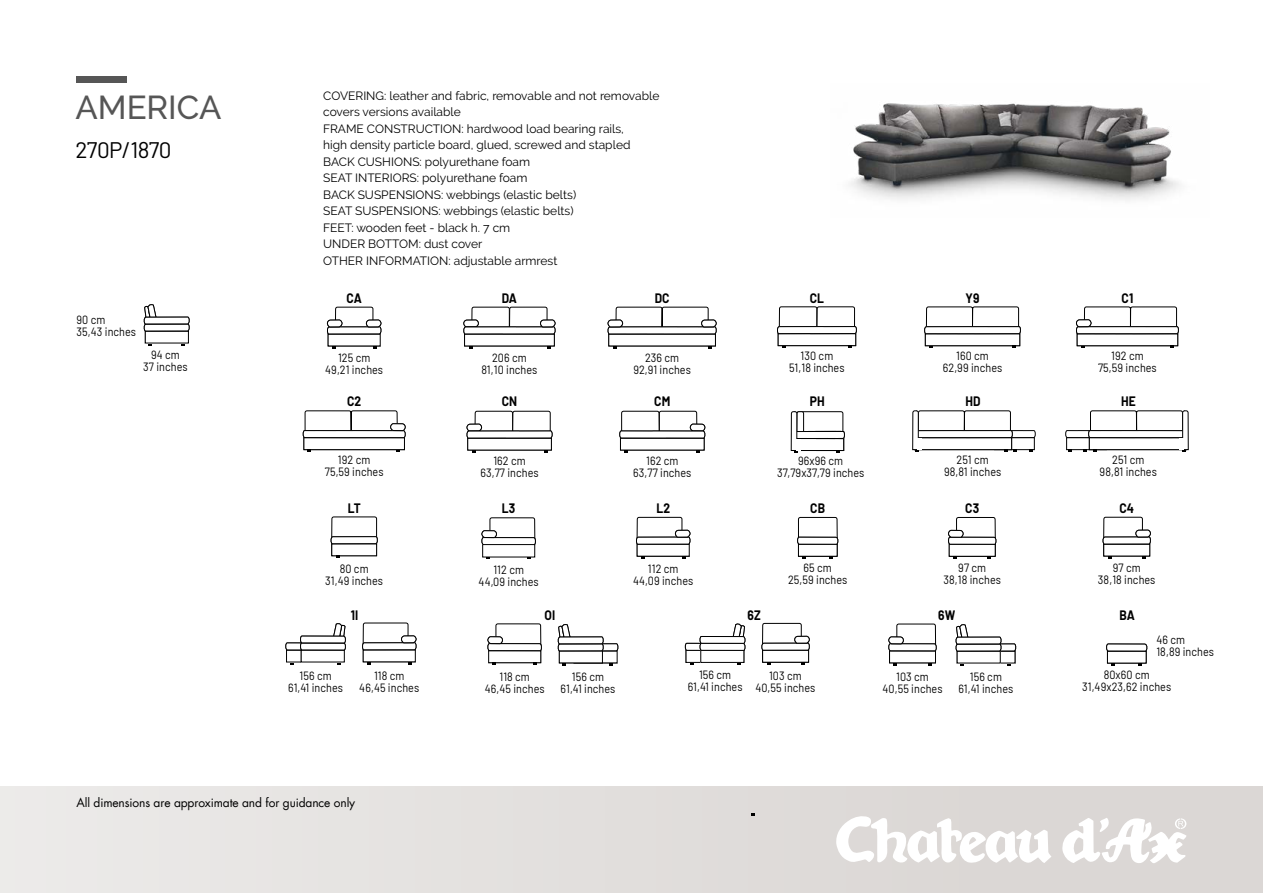
<style>
.page{position:relative;width:1263px;height:893px;background:#fff}
.page>*{position:absolute;margin:0;border:0;box-sizing:border-box;transform-origin:0 0}
.t1{font:500 33px "Raleway";color:#565656}
.t2{font:22.5px "Barlow";letter-spacing:-.025em;color:#000}
.t3{font:700 13.35px "Barlow";letter-spacing:.01em;color:#000;scale:.9 1}
.t4{font:12px/12px "Barlow";letter-spacing:.01em;color:#000;text-align:center;scale:.9 1}
.t5{font:12px/16.5px "Raleway";color:#000}
.t6{font:12px "Futura";letter-spacing:-.01em;color:#000}
</style>
<div class="page">
<img style="left:850px;top:103px;width:330px;height:98px">
<div style="left:76px;top:77px;width:51px;height:6px;background:#565656"></div>
<div style="left:0;top:786px;width:1263px;height:107px;background:#e2e0de"></div>
<svg style="left:836px;top:816px;width:215px;height:47px"></svg>
<svg style="left:1062px;top:818px;width:124px;height:45px"></svg>
<svg style="left:326px;top:306px;width:56px;height:29px"></svg>
<svg style="left:463px;top:306px;width:93px;height:42px"></svg>
<svg style="left:607px;top:306px;width:110px;height:42px"></svg>
<svg style="left:777px;top:306px;width:80px;height:42px"></svg>
<svg style="left:924px;top:306px;width:97px;height:42px"></svg>
<svg style="left:1076px;top:306px;width:103px;height:42px"></svg>
<svg style="left:302px;top:410px;width:104px;height:42px"></svg>
<svg style="left:466px;top:411px;width:87px;height:41px"></svg>
<svg style="left:619px;top:411px;width:87px;height:41px"></svg>
<svg style="left:557px;top:624px;width:61px;height:27px"></svg>
<div style="left:488px;top:650px;width:53px;height:13px;border:1px solid #000"></div>
<svg style="left:487px;top:623px;width:55px;height:28px"></svg>
<div style="left:286px;top:650px;width:44px;height:12px;border:1px solid #000"></div>
<div style="left:301px;top:650px;width:43px;height:12px;background:#fff"></div>
<svg style="left:285px;top:623px;width:61px;height:28px"></svg>
<svg style="left:362px;top:622px;width:55px;height:28px"></svg>
<svg style="left:955px;top:624px;width:61px;height:28px"></svg>
<svg style="left:888px;top:623px;width:49px;height:28px"></svg>
<div style="left:686px;top:650px;width:43px;height:13px;border:1px solid #000"></div>
<div style="left:701px;top:650px;width:43px;height:12px;background:#fff"></div>
<div style="left:700px;top:650px;width:44px;height:13px;border:1px solid #000"></div>
<svg style="left:685px;top:623px;width:61px;height:28px"></svg>
<svg style="left:761px;top:623px;width:49px;height:28px"></svg>
<div style="left:949px;top:544px;width:46px;height:13px;border:1px solid #000"></div>
<svg style="left:948px;top:517px;width:49px;height:28px"></svg>
<div style="left:798px;top:544px;width:39px;height:13px;border:1px solid #000"></div>
<svg style="left:797px;top:517px;width:42px;height:28px"></svg>
<svg style="left:1102px;top:517px;width:49px;height:28px"></svg>
<div style="left:331px;top:543px;width:46px;height:13px;border:1px solid #000"></div>
<svg style="left:330px;top:516px;width:48px;height:28px"></svg>
<svg style="left:636px;top:517px;width:55px;height:28px"></svg>
<svg style="left:481px;top:517px;width:55px;height:28px"></svg>
<div style="left:482px;top:544px;width:53px;height:13px;border:1px solid #000"></div>
<svg style="left:1106px;top:643px;width:42px;height:9px"></svg>
<svg style="left:912px;top:410px;width:124px;height:42px"></svg>
<hr style="left:917px;top:438px;width:4px;height:11px;background:#fff">
<svg style="left:791px;top:411px;width:54px;height:42px"></svg>
<hr style="left:796px;top:439px;width:4px;height:11px;background:#fff">
<svg style="left:1065px;top:410px;width:124px;height:42px"></svg>
<hr style="left:1179px;top:438px;width:4px;height:11px;background:#fff">
<svg style="left:143px;top:304px;width:47px;height:28px"></svg>
<h1 class="t1" style="left:75px;top:89px;width:147px">AMERICA</h1>
<p class="t5" style="left:323px;top:87px;width:338px">COVERING: leather and fabric, removable and not removable covers versions available<br>FRAME CONSTRUCTION: hardwood load bearing rails,<br>high density particle board, glued, screwed and stapled BACK CUSHIONS: polyurethane foam<br>SEAT INTERIORS: polyurethane foam<br>BACK SUSPENSIONS: webbings (elastic belts)<br>SEAT SUSPENSIONS: webbings (elastic belts)<br>FEET: wooden feet - black h. 7 cm<br>UNDER BOTTOM: dust cover<br>OTHER INFORMATION: adjustable armrest</p>
<h2 class="t2" style="left:75px;top:133px;width:98px">270P/1870</h2>
<p class="t3" style="left:346px;top:288px;width:19px">CA</p>
<p class="t3" style="left:502px;top:288px;width:18px">DA</p>
<p class="t3" style="left:655px;top:288px;width:18px">DC</p>
<p class="t3" style="left:810px;top:288px;width:17px">CL</p>
<p class="t3" style="left:965px;top:288px;width:17px">Y9</p>
<p class="t3" style="left:1121px;top:288px;width:14px">C1</p>
<p class="t4" style="left:77px;top:313px;width:68px;text-align:left">90 cm<br>35,43 inches</p>
<p class="t4" style="left:143px;top:347px;width:51px">94 cm<br>37 inches</p>
<p class="t4" style="left:325px;top:350px;width:66px">125 cm<br>49,21 inches</p>
<p class="t4" style="left:481px;top:350px;width:64px">206 cm<br>81,10 inches</p>
<p class="t4" style="left:633px;top:350px;width:65px">236 cm<br>92,91 inches</p>
<p class="t4" style="left:789px;top:349px;width:63px">130 cm<br>51,18 inches</p>
<p class="t4" style="left:943px;top:349px;width:68px">160 cm<br>62,99 inches</p>
<p class="t4" style="left:1098px;top:349px;width:67px">192 cm<br>75,59 inches</p>
<p class="t3" style="left:347px;top:392px;width:17px">C2</p>
<p class="t3" style="left:502px;top:392px;width:19px">CN</p>
<p class="t3" style="left:654px;top:392px;width:19px">CM</p>
<p class="t3" style="left:810px;top:392px;width:18px">PH</p>
<p class="t3" style="left:965px;top:392px;width:18px">HD</p>
<p class="t3" style="left:1121px;top:392px;width:18px">HE</p>
<p class="t4" style="left:325px;top:453px;width:67px">192 cm<br>75,59 inches</p>
<p class="t4" style="left:480px;top:453px;width:66px">162 cm<br>63,77 inches</p>
<p class="t4" style="left:633px;top:453px;width:66px">162 cm<br>63,77 inches</p>
<p class="t4" style="left:777px;top:453px;width:99px">96x96 cm<br>37,79x37,79 inches</p>
<p class="t4" style="left:944px;top:453px;width:65px">251 cm<br>98,81 inches</p>
<p class="t4" style="left:1100px;top:453px;width:65px">251 cm<br>98,81 inches</p>
<p class="t3" style="left:348px;top:499px;width:16px">LT</p>
<p class="t3" style="left:502px;top:499px;width:16px">L3</p>
<p class="t3" style="left:656px;top:499px;width:17px">L2</p>
<p class="t3" style="left:810px;top:499px;width:18px">CB</p>
<p class="t3" style="left:965px;top:499px;width:17px">C3</p>
<p class="t3" style="left:1119px;top:499px;width:18px">C4</p>
<p class="t4" style="left:325px;top:562px;width:66px">80 cm<br>31,49 inches</p>
<p class="t4" style="left:479px;top:563px;width:68px">112 cm<br>44,09 inches</p>
<p class="t4" style="left:633px;top:562px;width:68px">112 cm<br>44,09 inches</p>
<p class="t4" style="left:788px;top:561px;width:68px">65 cm<br>25,59 inches</p>
<p class="t4" style="left:943px;top:561px;width:65px">97 cm<br>38,18 inches</p>
<p class="t4" style="left:1098px;top:561px;width:65px">97 cm<br>38,18 inches</p>
<p class="t3" style="left:351px;top:605px;width:10px">1I</p>
<p class="t3" style="left:544px;top:605px;width:13px">OI</p>
<p class="t3" style="left:747px;top:605px;width:16px">6Z</p>
<p class="t3" style="left:938px;top:605px;width:21px">6W</p>
<p class="t3" style="left:1119px;top:605px;width:18px">BA</p>
<p class="t4" style="left:1156px;top:633px;width:65px;text-align:left">46 cm<br>18,89 inches</p>
<p class="t4" style="left:688px;top:668px;width:62px">156 cm<br>61,41 inches</p>
<p class="t4" style="left:755px;top:669px;width:68px">103 cm<br>40,55 inches</p>
<p class="t4" style="left:288px;top:669px;width:62px">156 cm<br>61,41 inches</p>
<p class="t4" style="left:359px;top:669px;width:68px">118 cm<br>46,45 inches</p>
<p class="t4" style="left:958px;top:669px;width:62px">156 cm<br>61,41 inches</p>
<p class="t4" style="left:882px;top:669px;width:68px">103 cm<br>40,55 inches</p>
<p class="t4" style="left:485px;top:670px;width:68px">118 cm<br>46,45 inches</p>
<p class="t4" style="left:561px;top:670px;width:62px">156 cm<br>61,41 inches</p>
<p class="t4" style="left:1082px;top:668px;width:100px">80x60 cm<br>31,49x23,62 inches</p>
<p class="t6" style="left:77px;top:795px;width:280px">All dimensions are approximate and for guidance only</p>
</div>
